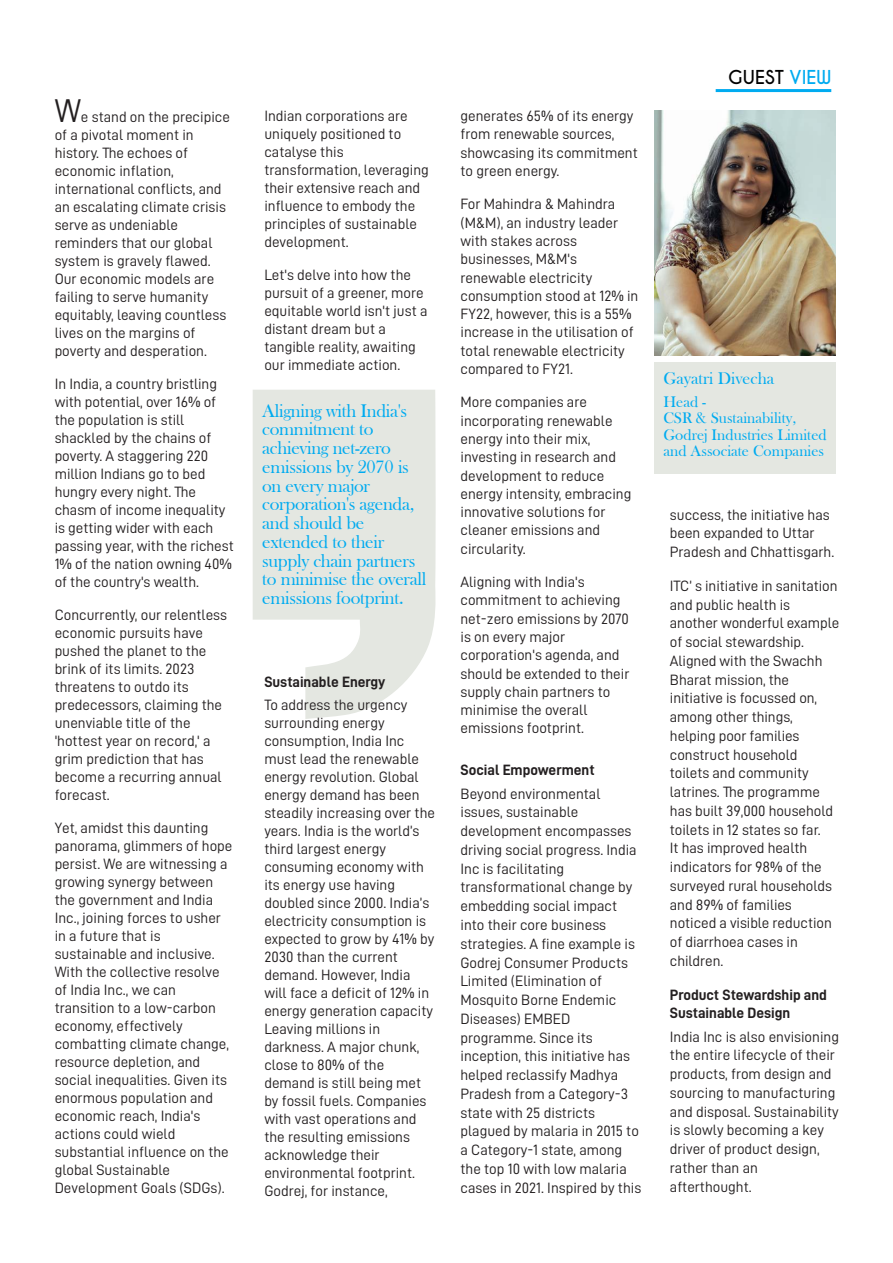
<style>
.page{position:relative;width:893px;height:1263px;background:#fff}
.page>*{position:absolute;margin:0;border:0;box-sizing:border-box;transform-origin:0 0}
.t1{font:18.9px/18.8px "Bask Old Face";letter-spacing:-.015em;color:#00abf0}
.t2{font:700 18px "Caviar Dreams";color:#000}
.t3{font:17.4px "Bask Old Face";color:#00abf0}
.t4{font:15.75px/16.5px "Bask Old Face";color:#00abf0}
.t5{font:15px/18px "D DIN";color:#231f20}
.t6{font:15px/18.8px "D DIN Bold";color:#231f20}
.s1{font-size:33px}
.s2{color:#00abf0}
</style>
<div class="page">
<svg style="left:253px;top:390px;width:183px;height:329px;fill:#e4e7e1"></svg>
<img style="left:654px;top:111px;width:182px;height:244px">
<div style="left:654px;top:362px;width:182px;height:112px;background:#e4e7e1"></div>
<hr style="left:716px;top:89px;width:115px;height:3px;background:#00abf0">
<p class="t5" style="left:55px;top:107px;width:177px"><span class="s1">W</span>e stand on the precipice of a pivotal moment in history. The echoes of economic inflation, international conflicts, and an escalating climate crisis serve as undeniable reminders that our global system is gravely flawed.<br>Our economic models are failing to serve humanity equitably, leaving countless lives on the margins of poverty and desperation.</p>
<p class="t5" style="left:55px;top:374px;width:181px">In India, a country bristling with potential, over 16% of the population is still shackled by the chains of poverty. A staggering 220 million Indians go to bed hungry every night. The chasm of income inequality is getting wider with each passing year, with the richest<br>1% of the nation owning 40% of the country's wealth.</p>
<p class="t5" style="left:55px;top:605px;width:174px">Concurrently, our relentless economic pursuits have pushed the planet to the brink of its limits. 2023 threatens to outdo its predecessors, claiming the unenviable title of the 'hottest year on record,' a grim prediction that has become a recurring annual forecast.</p>
<p class="t5" style="left:55px;top:818px;width:179px">Yet, amidst this daunting panorama, glimmers of hope persist. We are witnessing a growing synergy between the government and India<br>Inc., joining forces to usher in a future that is sustainable and inclusive.<br>With the collective resolve of India Inc., we can transition to a low-carbon economy, effectively combatting climate change, resource depletion, and social inequalities. Given its enormous population and economic reach, India's actions could wield substantial influence on the global Sustainable<br>Development Goals (SDGs).</p>
<p class="t5" style="left:264px;top:107px;width:166px">Indian corporations are uniquely positioned to catalyse this transformation, leveraging their extensive reach and influence to embody the principles of sustainable development.</p>
<p class="t5" style="left:264px;top:266px;width:165px">Let's delve into how the pursuit of a greener, more equitable world isn't just a distant dream but a tangible reality, awaiting our immediate action.</p>
<p class="t1" style="left:262px;top:401px;width:166px">Aligning with India's commitment to achieving net-zero emissions by 2070 is on every major corporation's agenda, and should be extended to their supply chain partners to minimise the overall emissions footprint.</p>
<p class="t6" style="left:264px;top:672px;width:123px">Sustainable Energy</p>
<p class="t5" style="left:264px;top:695px;width:172px">To address the urgency surrounding energy consumption, India Inc must lead the renewable energy revolution. Global energy demand has been steadily increasing over the years. India is the world’s third largest energy consuming economy with its energy use having doubled since 2000. India’s electricity consumption is expected to grow by 41% by<br>2030 than the current demand. However, India will face a deficit of 12% in energy generation capacity<br>Leaving millions in darkness. A major chunk, close to 80% of the demand is still being met by fossil fuels. Companies with vast operations and the resulting emissions acknowledge their environmental footprint.<br>Godrej, for instance,</p>
<p class="t5" style="left:460px;top:107px;width:179px">generates 65% of its energy from renewable sources, showcasing its commitment to green energy.</p>
<p class="t5" style="left:460px;top:195px;width:179px">For Mahindra &amp; Mahindra (M&amp;M), an industry leader with stakes across businesses, M&amp;M's renewable electricity consumption stood at 12% in<br>FY22, however, this is a 55% increase in the utilisation of total renewable electricity compared to FY21.</p>
<p class="t5" style="left:460px;top:393px;width:172px">More companies are incorporating renewable energy into their mix, investing in research and development to reduce energy intensity, embracing innovative solutions for cleaner emissions and circularity.</p>
<p class="t5" style="left:460px;top:572px;width:170px">Aligning with India's commitment to achieving net-zero emissions by 2070 is on every major corporation's agenda, and should be extended to their supply chain partners to minimise the overall emissions footprint.</p>
<p class="t6" style="left:460px;top:761px;width:136px">Social Empowerment</p>
<p class="t5" style="left:460px;top:784px;width:182px;line-height:18.8px">Beyond environmental issues, sustainable development encompasses driving social progress. India<br>Inc is facilitating transformational change by embedding social impact into their core business strategies. A fine example is<br>Godrej Consumer Products<br>Limited (Elimination of<br>Mosquito Borne Endemic<br>Diseases) EMBED programme. Since its inception, this initiative has helped reclassify Madhya<br>Pradesh from a Category-3 state with 25 districts plagued by malaria in 2015 to a Category-1 state, among the top 10 with low malaria cases in 2021. Inspired by this</p>
<p class="t2" style="left:728px;top:66px;width:105px">GUEST <span class="s2">VIEW</span></p>
<p class="t3" style="left:663px;top:368px;width:112px">Gayatri Divecha</p>
<p class="t4" style="left:663px;top:394px;width:165px">Head -<br>CSR &amp; Sustainability,<br>Godrej Industries Limited and Associate Companies</p>
<p class="t5" style="left:670px;top:505px;width:166px;line-height:18.8px">success, the initiative has been expanded to Uttar<br>Pradesh and Chhattisgarh.</p>
<p class="t5" style="left:670px;top:576px;width:171px;line-height:18.8px">ITC’ s initiative in sanitation and public health is another wonderful example of social stewardship.<br>Aligned with the Swachh<br>Bharat mission, the initiative is focussed on, among other things, helping poor families construct household toilets and community latrines. The programme has built 39,000 household toilets in 12 states so far.<br>It has improved health indicators for 98% of the surveyed rural households and 89% of families noticed a visible reduction of diarrhoea cases in children.</p>
<p class="t6" style="left:670px;top:985px;width:159px">Product Stewardship and<br>Sustainable Design</p>
<p class="t5" style="left:670px;top:1027px;width:171px;line-height:18.8px">India Inc is also envisioning the entire lifecycle of their products, from design and sourcing to manufacturing and disposal. Sustainability is slowly becoming a key driver of product design, rather than an afterthought.</p>
</div>
